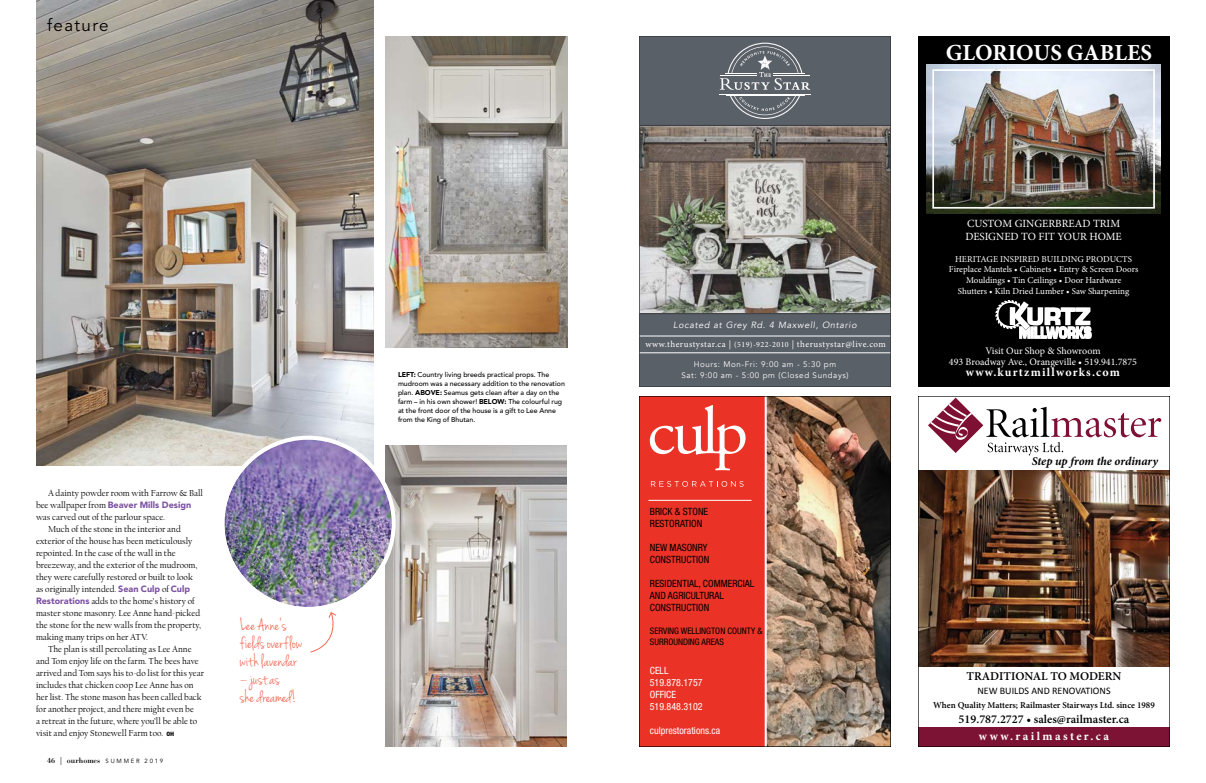
<style>
.page{position:relative;width:1206px;height:783px;background:#fff}
.page>*{position:absolute;margin:0;border:0;box-sizing:border-box;transform-origin:0 0}
.t1{font:700 23px "Minion Pro";color:#fff}
.NEW_-_Handwritten_Co{font:18px/18px "Jenna Sue";color:#f26651}
.NEW_-_Slug_Left{font:17px "Avenir";letter-spacing:.08em;color:#000}
.t2{font:600 12px/17.2px "Minion Pro";color:#000;text-align:center}
.t3{font:700 12px "Minion Pro";letter-spacing:.1em;color:#fff}
.t4{font:italic 700 12px "Minion Pro";letter-spacing:-.005em;color:#000}
.t5{font:11px/13.2px "Minion Pro";color:#fff}
.t6{font:condensed 10px/12px "Helvetica Neue";color:#000}
.t7{font:10px/11px "Minion Pro";color:#fff;text-align:center}
.t8{font:condensed 10px/12px "Helvetica Neue";color:#fff}
.t9{font:10px "Calibri";color:#000}
.NEW_-_body_copy_GREP{font:9px/12px "FB Californian";color:#000}
.t10{font:9px/10.8px "Minion Pro";color:#fff;text-align:center}
.t11{font:9px "Minion Pro";letter-spacing:.05em;color:#fff}
.t12{font:600 9px "Minion Pro";color:#000}
.t13{font:condensed 9px/10.8px "Helvetica Neue";color:#000}
.t14{font:italic 9px "Avenir";letter-spacing:.075em;color:#fff}
.t15{font:8px/11px "Avenir";letter-spacing:.075em;color:#fff;text-align:center}
.t16{font:8px "Bodoni";color:#000}
.NEW_-_Photo_Cutlines{font:500 7px/9px "Avenir";color:#000}
.s1{font-family:"Avenir";font-weight:900;color:#7c51a1}
.s2{font-family:"DIN";font-weight:900;font-size:6px}
.s3{font-family:"Avenir";font-size:6px}
.s4{font-weight:900}
.s5{font-size:8px}
.s6{font-weight:700;color:#fff}
</style>
<div class="page">
<img style="left:36px;top:0;width:338px;height:465px">
<img style="left:386px;top:36px;width:181px;height:311px">
<img style="left:386px;top:446px;width:181px;height:301px">
<img style="left:224px;top:440px;width:168px;height:167px;border-radius:84px">
<div style="left:220px;top:436px;width:176px;height:175px;border:4px solid #fff;border-radius:50%"></div>
<svg style="left:310px;top:612px;width:26px;height:41px"></svg>
<img style="left:767px;top:398px;width:122px;height:347px">
<div style="left:639px;top:396px;width:126px;height:351px;background:#eb3226"></div>
<svg style="left:650px;top:405px;width:96px;height:65px"></svg>
<svg style="left:651px;top:481px;width:93px;height:6px"></svg>
<hr style="left:649px;top:500px;width:102px;height:1px;background:#fff">
<div style="left:639px;top:396px;width:252px;height:351px;border:1px solid #000"></div>
<div style="left:918px;top:36px;width:252px;height:351px;background:#000"></div>
<svg style="left:995px;top:300px;width:97px;height:39px"></svg>
<img style="left:927px;top:65px;width:234px;height:149px">
<img style="left:932px;top:69px;width:223px;height:140px">
<div style="left:933px;top:70px;width:221px;height:138px;border:1px solid #fff"></div>
<img style="left:641px;top:126px;width:248px;height:187px">
<div style="left:639px;top:314px;width:252px;height:73px;background:#5a6068"></div>
<hr style="left:639px;top:352px;width:252px;height:1px;background:#fff">
<hr style="left:639px;top:336px;width:252px;height:1px;background:#fff">
<div style="left:639px;top:36px;width:252px;height:90px;background:#5a6068"></div>
<hr style="left:640px;top:313px;width:251px;height:1px;background:#3e3e42">
<hr style="left:720px;top:94px;width:56px;height:1px;background:#fff">
<hr style="left:773px;top:94px;width:37px;height:1px;background:#fff">
<svg style="left:730px;top:96px;width:70px;height:23px"></svg>
<hr style="left:726px;top:95px;width:78px;height:1px;background:#fff">
<svg style="left:720px;top:43px;width:90px;height:47px"></svg>
<hr style="left:640px;top:125px;width:251px;height:1px;background:#3e3e42">
<div style="left:639px;top:36px;width:252px;height:351px;border:1px solid #3b3a3f"></div>
<img style="left:920px;top:471px;width:248px;height:196px">
<div style="left:918px;top:727px;width:252px;height:20px;background:#7d1334"></div>
<svg style="left:928px;top:398px;width:233px;height:57px"></svg>
<div style="left:918px;top:396px;width:252px;height:351px;border:1px solid #000"></div>
<p class="NEW_-_Slug_Left" style="left:47px;top:15px;width:63px">feature</p>
<p class="NEW_-_body_copy_GREP" style="left:36px;top:487px;width:169px;text-indent:12px">A dainty powder room with Farrow &amp; Ball bee wallpaper from <span class="s1">Beaver Mills Design </span>was carved out of the parlour space.</p>
<p class="NEW_-_body_copy_GREP" style="left:36px;top:523px;width:166px;text-indent:12px">Much of the stone in the interior and exterior of the house has been meticulously repointed. In the case of the wall in the breezeway, and the exterior of the mudroom, they were carefully restored or built to look as originally intended. <span class="s1">Sean Culp</span> of <span class="s1">Culp Restorations</span> adds to the home’s history of master stone masonry. Lee Anne hand-picked the stone for the new walls from the property, making many trips on her ATV.</p>
<p class="NEW_-_body_copy_GREP" style="left:36px;top:643px;width:169px;text-indent:12px">The plan is still percolating as Lee Anne and Tom enjoy life on the farm. The bees have arrived and Tom says his to-do list for this year includes that chicken coop Lee Anne has on her list. The stone mason has been called back for another project, and there might even be<br>a retreat in the future, where you’ll be able to visit and enjoy Stonewell Farm too. <span class="s2">OH</span></p>
<p class="t16" style="left:47px;top:756px;width:117px">46 | ourhomes <span class="s3">SUMMER 2019</span></p>
<p class="NEW_-_Handwritten_Co" style="left:240px;top:617px;width:64px">Lee Anne’s fields overflow with lavendar</p>
<p class="NEW_-_Handwritten_Co" style="left:240px;top:671px;width:58px">– just as she dreamed!</p>
<p class="NEW_-_Photo_Cutlines" style="left:398px;top:370px;width:168px"><span class="s4">LEFT:</span> Country living breeds practical props. The mudroom was a necessary addition to the renovation plan. <span class="s4">ABOVE:</span> Seamus gets clean after a day on the farm – in his own shower! <span class="s4">BELOW:</span> The colourful rug at the front door of the house is a gift to Lee Anne from the King of Bhutan.</p>
<p class="t1" style="left:946px;top:36px;width:208px">GLORIOUS GABLES</p>
<p class="t14" style="left:673px;top:320px;width:185px">Located at Grey Rd. 4 Maxwell, Ontario</p>
<p class="t15" style="left:681px;top:359px;width:169px">Hours: Mon-Fri: 9:00 am - 5:30 pm<br>Sat: 9:00 am - 5:00 pm (Closed Sundays)</p>
<p class="t11" style="left:645px;top:338px;width:242px">www.therustystar.ca | <span class="s5">(519)-922-2010</span> | therustystar@live.com</p>
<p class="t6" style="left:650px;top:506px;width:60px">BRICK &amp; STONE<br>RESTORATION</p>
<p class="t6" style="left:650px;top:542px;width:61px">NEW MASONRY<br>CONSTRUCTION</p>
<p class="t6" style="left:650px;top:578px;width:106px">RESIDENTIAL, COMMERCIAL<br>AND AGRICULTURAL<br>CONSTRUCTION</p>
<p class="t13" style="left:650px;top:625px;width:114px">SERVING WELLINGTON COUNTY &amp;<br>SURROUNDING AREAS</p>
<p class="t8" style="left:650px;top:664px;width:54px">CELL<br>519.878.1757<br>OFFICE<br>519.848.3102</p>
<p class="t8" style="left:650px;top:724px;width:72px">culprestorations.ca</p>
<p class="t5" style="left:965px;top:217px;width:158px">CUSTOM GINGERBREAD TRIM<br>DESIGNED TO FIT YOUR HOME</p>
<p class="t10" style="left:949px;top:253px;width:191px">HERITAGE INSPIRED BUILDING PRODUCTS Fireplace Mantels • Cabinets • Entry &amp; Screen Doors Mouldings • Tin Ceilings • Door Hardware<br>Shutters • Kiln Dried Lumber • Saw Sharpening</p>
<p class="t7" style="left:949px;top:345px;width:190px">Visit Our Shop &amp; Showroom<br>493 Broadway Ave., Orangeville • 519.941.7875</p>
<p class="t3" style="left:966px;top:364px;width:156px">www.kurtzmillworks.com</p>
<p class="t4" style="left:1032px;top:453px;width:128px">Step up from the ordinary</p>
<p class="t2" style="left:967px;top:667px;width:156px">TRADITIONAL TO MODERN</p>
<p class="t9" style="left:977px;top:684px;width:135px">NEW BUILDS AND RENOVATIONS</p>
<p class="t12" style="left:933px;top:699px;width:223px">When Quality Matters; Railmaster Stairways Ltd. since 1989</p>
<p class="t2" style="left:959px;top:710px;width:172px">519.787.2727 • sales@railmaster.ca <span class="s6">www.railmaster.ca</span></p>
</div>
